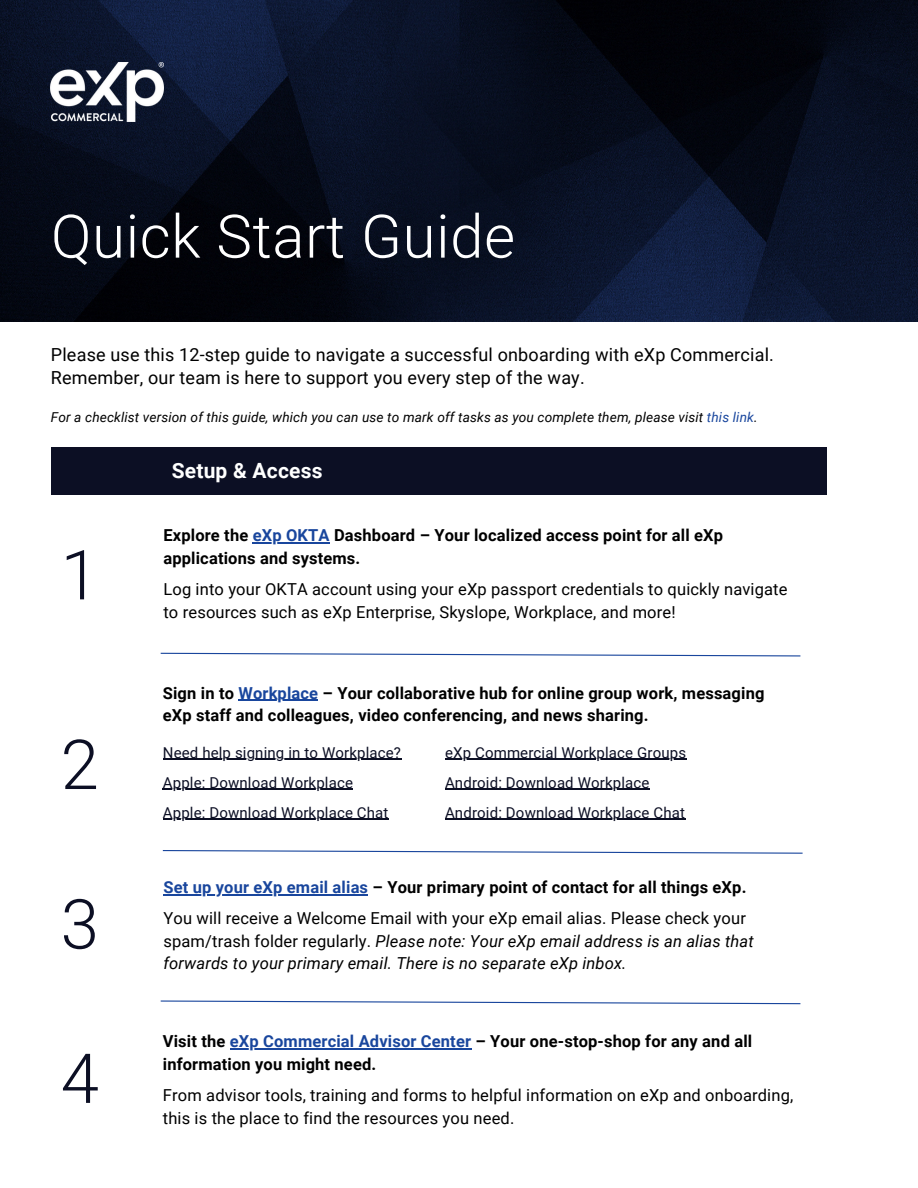
<style>
.page{position:relative;width:918px;height:1188px;background:#fff}
.page>*{position:absolute;margin:0;border:0;box-sizing:border-box;transform-origin:0 0}
.t1{font:300 69px "Roboto";color:#0c0f24}
.t2{font:300 60px "Roboto";letter-spacing:.01em;color:#fff}
.t3{font:700 21px "Roboto";letter-spacing:.01em;color:#fff}
.t4{font:18px/23.7px "Roboto";letter-spacing:.01em;color:#000}
.t5{font:700 16.5px/22.5px "Roboto";letter-spacing:.01em;color:#000}
.t6{font:16.5px/31.5px "Roboto";letter-spacing:.01em;color:#000}
.t7{font:italic 16.5px/22.5px "Roboto";letter-spacing:.01em;color:#000}
.t8{font:15px "Roboto";letter-spacing:.01em;color:#0c0f24}
.t9{font:italic 13.65px "Roboto";letter-spacing:.01em;color:#000}
.s1{color:#19469d}
.s2{font-weight:700}
.s3{font-style:normal}
</style>
<div class="page">
<img style="left:0;top:0;width:918px;height:321px">
<div style="left:51px;top:447px;width:775px;height:48px;background:#0c0f24"></div>
<svg style="left:160px;top:652px;width:641px;height:5px"></svg>
<svg style="left:162px;top:850px;width:641px;height:4px"></svg>
<img style="left:51px;top:63px;width:112px;height:58px">
<hr style="left:253px;top:542px;width:77px;height:1px;background:#19469d">
<hr style="left:163px;top:894px;width:205px;height:1px;background:#19469d">
<hr style="left:238px;top:700px;width:80px;height:1px;background:#19469d">
<hr style="left:163px;top:759px;width:238px;height:1px;background:#0c0f24">
<hr style="left:163px;top:789px;width:190px;height:1px;background:#0c0f24">
<hr style="left:163px;top:819px;width:226px;height:1px;background:#0c0f24">
<hr style="left:445px;top:759px;width:241px;height:1px;background:#0c0f24">
<hr style="left:445px;top:789px;width:205px;height:1px;background:#0c0f24">
<hr style="left:445px;top:819px;width:240px;height:1px;background:#0c0f24">
<svg style="left:160px;top:1000px;width:641px;height:5px"></svg>
<hr style="left:230px;top:1048px;width:241px;height:1px;background:#19469d">
<h2 class="t2" style="left:51px;top:202px;width:466px">Quick Start Guide</h2>
<p class="t4" style="left:51px;top:343px;width:725px">Please use this 12-step guide to navigate a successful onboarding with eXp Commercial.<br>Remember, our team is here to support you every step of the way.</p>
<p class="t9" style="left:51px;top:409px;width:708px">For a checklist version of this guide, which you can use to mark off tasks as you complete them, please visit <span class="s1">this link</span>.</p>
<h3 class="t1" style="left:61px;top:535px;width:40px">1</h3>
<p class="t1" style="left:61px;top:725px;width:40px">2</p>
<p class="t1" style="left:61px;top:885px;width:40px">3</p>
<p class="t1" style="left:61px;top:1039px;width:40px">4</p>
<h3 class="t3" style="left:172px;top:458px;width:152px">Setup &amp; Access</h3>
<h1 class="t5" style="left:163px;top:524px;width:561px">Explore the <span class="s1">eXp OKTA</span> Dashboard – Your localized access point for all eXp</h1>
<h4 class="t6" style="left:163px;top:542px;width:626px"><span class="s2">applications and systems.<br></span>Log into your OKTA account using your eXp passport credentials to quickly navigate</h4>
<p class="t6" style="left:163px;top:596px;width:514px">to resources such as eXp Enterprise, Skyslope, Workplace, and more!</p>
<p class="t5" style="left:163px;top:682px;width:603px">Sign in to <span class="s1">Workplace</span> – Your collaborative hub for online group work, messaging</p>
<p class="t5" style="left:163px;top:704px;width:487px">eXp staff and colleagues, video conferencing, and news sharing.</p>
<p class="t8" style="left:163px;top:744px;width:240px">Need help signing in to Workplace?</p>
<h3 class="t8" style="left:163px;top:774px;width:192px">Apple: Download Workplace</h3>
<h4 class="t8" style="left:163px;top:804px;width:227px">Apple: Download Workplace Chat</h4>
<p class="t8" style="left:445px;top:744px;width:243px">eXp Commercial Workplace Groups</p>
<h3 class="t8" style="left:445px;top:774px;width:206px">Android: Download Workplace</h3>
<h4 class="t8" style="left:445px;top:804px;width:241px">Android: Download Workplace Chat</h4>
<h4 class="t5" style="left:163px;top:876px;width:585px"><span class="s1">Set up your eXp email alias</span> – Your primary point of contact for all things eXp.</h4>
<p class="t7" style="left:163px;top:908px;width:592px"><span class="s3">You will receive a Welcome Email with your eXp email alias. Please check your spam/trash folder regularly.</span> Please note: Your eXp email address is an alias that forwards to your primary email. There is no separate eXp inbox.</p>
<p class="t5" style="left:163px;top:1030px;width:591px">Visit the <span class="s1">eXp Commercial Advisor Center</span> – Your one-stop-shop for any and all information you might need.</p>
<p class="t6" style="left:163px;top:1084px;width:632px;line-height:22.5px">From advisor tools, training and forms to helpful information on eXp and onboarding, this is the place to find the resources you need.</p>
</div>
